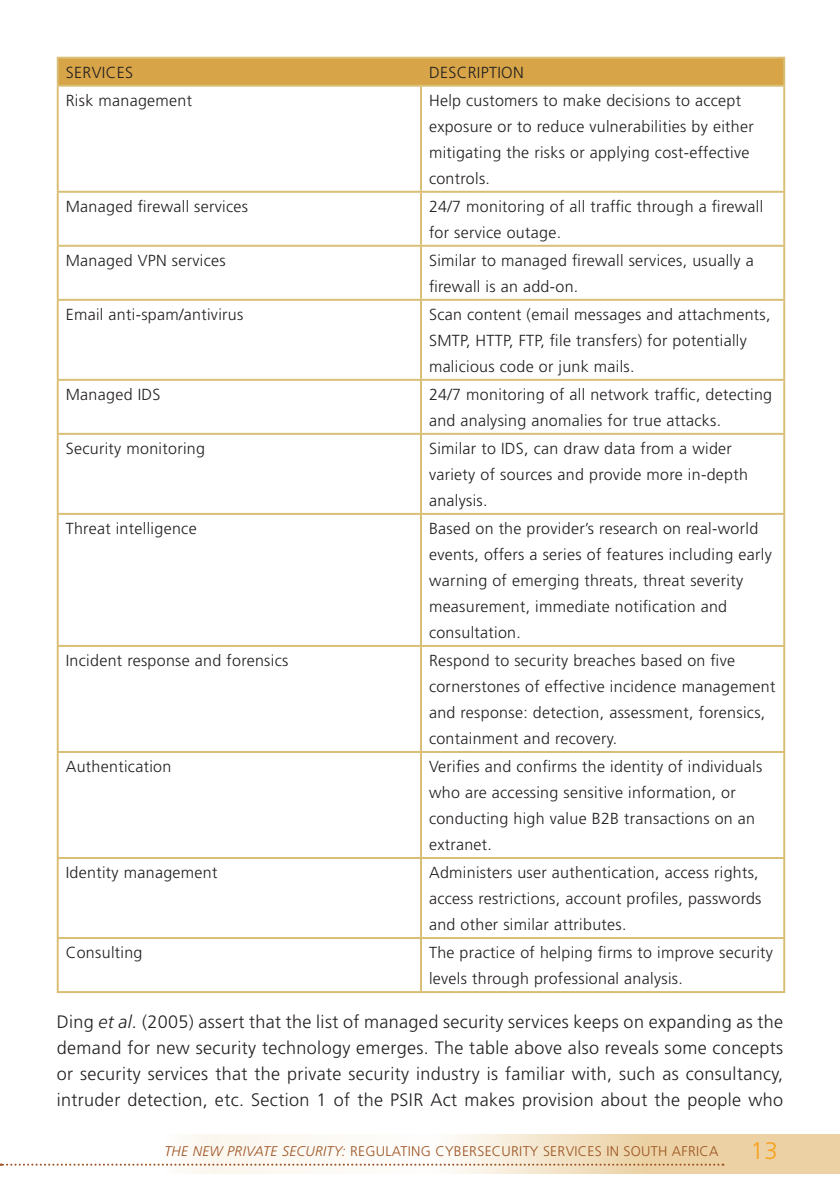
<style>
.page{position:relative;width:840px;height:1191px;background:#fff}
.page>*{position:absolute;margin:0;border:0;box-sizing:border-box;transform-origin:0 0}
.t1{font:300 24px "Frutiger LT Std";color:#f9a21c}
.t2{font:300 18px/26px "Frutiger LT Std";letter-spacing:.02em;color:#231f20;text-align:justify}
.t3{font:300 16px/26px "Frutiger LT Std";letter-spacing:.02em;color:#231f20}
.t4{font:300 14px "Frutiger LT Std";letter-spacing:.02em;color:#9d5423}
.s1{font-style:italic}
</style>
<div class="page">
<svg style="left:166px;top:1134px;width:673px;height:39px"></svg>
<svg style="left:1px;top:1163px;width:722px;height:2px"></svg>
<hr style="left:0;top:0;width:1px;height:1191px;background:#d7a448">
<div style="left:59px;top:59px;width:723px;height:26px;background:#d7a448"></div>
<hr style="left:782px;top:87px;width:2px;height:104px;background:#d9bf75">
<hr style="left:421px;top:191px;width:363px;height:2px;background:#d9bf75">
<hr style="left:782px;top:193px;width:2px;height:52px;background:#d9bf75">
<hr style="left:421px;top:245px;width:363px;height:2px;background:#d9bf75">
<hr style="left:782px;top:247px;width:2px;height:52px;background:#d9bf75">
<hr style="left:57px;top:299px;width:364px;height:2px;background:#d9bf75">
<hr style="left:421px;top:299px;width:363px;height:2px;background:#d9bf75">
<hr style="left:782px;top:301px;width:2px;height:78px;background:#d9bf75">
<hr style="left:57px;top:87px;width:2px;height:104px;background:#d9bf75">
<hr style="left:420px;top:87px;width:2px;height:104px;background:#d9bf75">
<hr style="left:57px;top:191px;width:364px;height:2px;background:#d9bf75">
<hr style="left:57px;top:193px;width:2px;height:52px;background:#d9bf75">
<hr style="left:420px;top:193px;width:2px;height:52px;background:#d9bf75">
<hr style="left:57px;top:245px;width:364px;height:2px;background:#d9bf75">
<hr style="left:57px;top:247px;width:2px;height:52px;background:#d9bf75">
<hr style="left:420px;top:247px;width:2px;height:52px;background:#d9bf75">
<hr style="left:57px;top:301px;width:2px;height:78px;background:#d9bf75">
<hr style="left:420px;top:301px;width:2px;height:78px;background:#d9bf75">
<hr style="left:57px;top:435px;width:2px;height:78px;background:#d9bf75">
<hr style="left:420px;top:435px;width:2px;height:78px;background:#d9bf75">
<hr style="left:782px;top:435px;width:2px;height:78px;background:#d9bf75">
<hr style="left:57px;top:379px;width:364px;height:2px;background:#d9bf75">
<hr style="left:57px;top:381px;width:2px;height:52px;background:#d9bf75">
<hr style="left:57px;top:433px;width:364px;height:2px;background:#d9bf75">
<hr style="left:421px;top:379px;width:363px;height:2px;background:#d9bf75">
<hr style="left:420px;top:381px;width:2px;height:52px;background:#d9bf75">
<hr style="left:782px;top:381px;width:2px;height:52px;background:#d9bf75">
<hr style="left:421px;top:433px;width:363px;height:2px;background:#d9bf75">
<hr style="left:782px;top:939px;width:2px;height:52px;background:#d9bf75">
<hr style="left:421px;top:991px;width:363px;height:2px;background:#d9bf75">
<hr style="left:57px;top:513px;width:364px;height:2px;background:#d9bf75">
<hr style="left:57px;top:515px;width:2px;height:130px;background:#d9bf75">
<hr style="left:421px;top:513px;width:363px;height:2px;background:#d9bf75">
<hr style="left:420px;top:515px;width:2px;height:130px;background:#d9bf75">
<hr style="left:782px;top:515px;width:2px;height:130px;background:#d9bf75">
<hr style="left:57px;top:753px;width:2px;height:104px;background:#d9bf75">
<hr style="left:421px;top:645px;width:363px;height:2px;background:#d9bf75">
<hr style="left:782px;top:647px;width:2px;height:104px;background:#d9bf75">
<hr style="left:57px;top:645px;width:364px;height:2px;background:#d9bf75">
<hr style="left:57px;top:647px;width:2px;height:104px;background:#d9bf75">
<hr style="left:420px;top:647px;width:2px;height:104px;background:#d9bf75">
<hr style="left:57px;top:751px;width:364px;height:2px;background:#d9bf75">
<hr style="left:421px;top:751px;width:363px;height:2px;background:#d9bf75">
<hr style="left:420px;top:753px;width:2px;height:104px;background:#d9bf75">
<hr style="left:782px;top:753px;width:2px;height:104px;background:#d9bf75">
<hr style="left:57px;top:939px;width:2px;height:52px;background:#d9bf75">
<hr style="left:420px;top:939px;width:2px;height:52px;background:#d9bf75">
<hr style="left:57px;top:991px;width:364px;height:2px;background:#d9bf75">
<hr style="left:57px;top:857px;width:364px;height:2px;background:#d9bf75">
<hr style="left:57px;top:859px;width:2px;height:78px;background:#d9bf75">
<hr style="left:57px;top:937px;width:364px;height:2px;background:#d9bf75">
<hr style="left:421px;top:857px;width:363px;height:2px;background:#d9bf75">
<hr style="left:420px;top:859px;width:2px;height:78px;background:#d9bf75">
<hr style="left:782px;top:859px;width:2px;height:78px;background:#d9bf75">
<hr style="left:421px;top:937px;width:363px;height:2px;background:#d9bf75">
<hr style="left:57px;top:57px;width:364px;height:2px;background:#d9bf75">
<hr style="left:57px;top:59px;width:2px;height:26px;background:#d9bf75">
<hr style="left:421px;top:57px;width:363px;height:2px;background:#d9bf75">
<hr style="left:782px;top:59px;width:2px;height:26px;background:#d9bf75">
<hr style="left:57px;top:85px;width:364px;height:2px;background:#d9bf75">
<hr style="left:421px;top:85px;width:363px;height:2px;background:#d9bf75">
<p class="t3" style="left:66px;top:59px;width:69px">SERVICES</p>
<p class="t3" style="left:429px;top:59px;width:96px">DESCRIPTION</p>
<p class="t3" style="left:66px;top:87px;width:128px">Risk management</p>
<p class="t3" style="left:429px;top:87px;width:326px">Help customers to make decisions to accept exposure or to reduce vulnerabilities by either mitigating the risks or applying cost-effective controls.</p>
<p class="t3" style="left:66px;top:193px;width:184px">Managed firewall services</p>
<p class="t3" style="left:429px;top:193px;width:335px">24/7 monitoring of all traffic through a firewall for service outage.</p>
<p class="t3" style="left:66px;top:247px;width:161px">Managed VPN services</p>
<p class="t3" style="left:429px;top:247px;width:326px">Similar to managed firewall services, usually a firewall is an add-on.</p>
<p class="t3" style="left:66px;top:301px;width:179px">Email anti-spam/antivirus</p>
<p class="t3" style="left:429px;top:301px;width:343px">Scan content (email messages and attachments,<br>SMTP, HTTP, FTP, file transfers) for potentially malicious code or junk mails.</p>
<p class="t3" style="left:66px;top:381px;width:96px">Managed IDS</p>
<p class="t3" style="left:429px;top:381px;width:344px">24/7 monitoring of all network traffic, detecting and analysing anomalies for true attacks.</p>
<p class="t3" style="left:66px;top:435px;width:141px">Security monitoring</p>
<p class="t3" style="left:429px;top:435px;width:320px">Similar to IDS, can draw data from a wider variety of sources and provide more in-depth analysis.</p>
<p class="t3" style="left:66px;top:515px;width:132px">Threat intelligence</p>
<p class="t3" style="left:429px;top:515px;width:344px">Based on the provider’s research on real-world events, offers a series of features including early warning of emerging threats, threat severity measurement, immediate notification and consultation.</p>
<p class="t3" style="left:66px;top:647px;width:224px">Incident response and forensics</p>
<p class="t3" style="left:429px;top:647px;width:347px">Respond to security breaches based on five cornerstones of effective incidence management and response: detection, assessment, forensics, containment and recovery.</p>
<p class="t3" style="left:66px;top:753px;width:107px">Authentication</p>
<p class="t3" style="left:429px;top:753px;width:334px">Verifies and confirms the identity of individuals who are accessing sensitive information, or conducting high value B2B transactions on an extranet.</p>
<p class="t3" style="left:66px;top:859px;width:153px">Identity management</p>
<p class="t3" style="left:429px;top:859px;width:334px">Administers user authentication, access rights, access restrictions, account profiles, passwords and other similar attributes.</p>
<p class="t3" style="left:66px;top:939px;width:78px">Consulting</p>
<p class="t3" style="left:429px;top:939px;width:345px">The practice of helping firms to improve security levels through professional analysis.</p>
<p class="t2" style="left:57px;top:1009px;width:727px">Ding <span class="s1">et al.</span> (2005) assert that the list of managed security services keeps on expanding as the demand for new security technology emerges. The table above also reveals some concepts or security services that the private security industry is familiar with, such as consultancy, intruder detection, etc. Section 1 of the PSIR Act makes provision about the people who</p>
<p class="t4" style="left:164px;top:1143px;width:555px"><span class="s1">THE NEW PRIVATE SECURITY:</span> REGULATING CYBERSECURITY SERVICES IN SOUTH AFRICA</p>
<h1 class="t1" style="left:750px;top:1137px;width:29px">13</h1>
</div>
